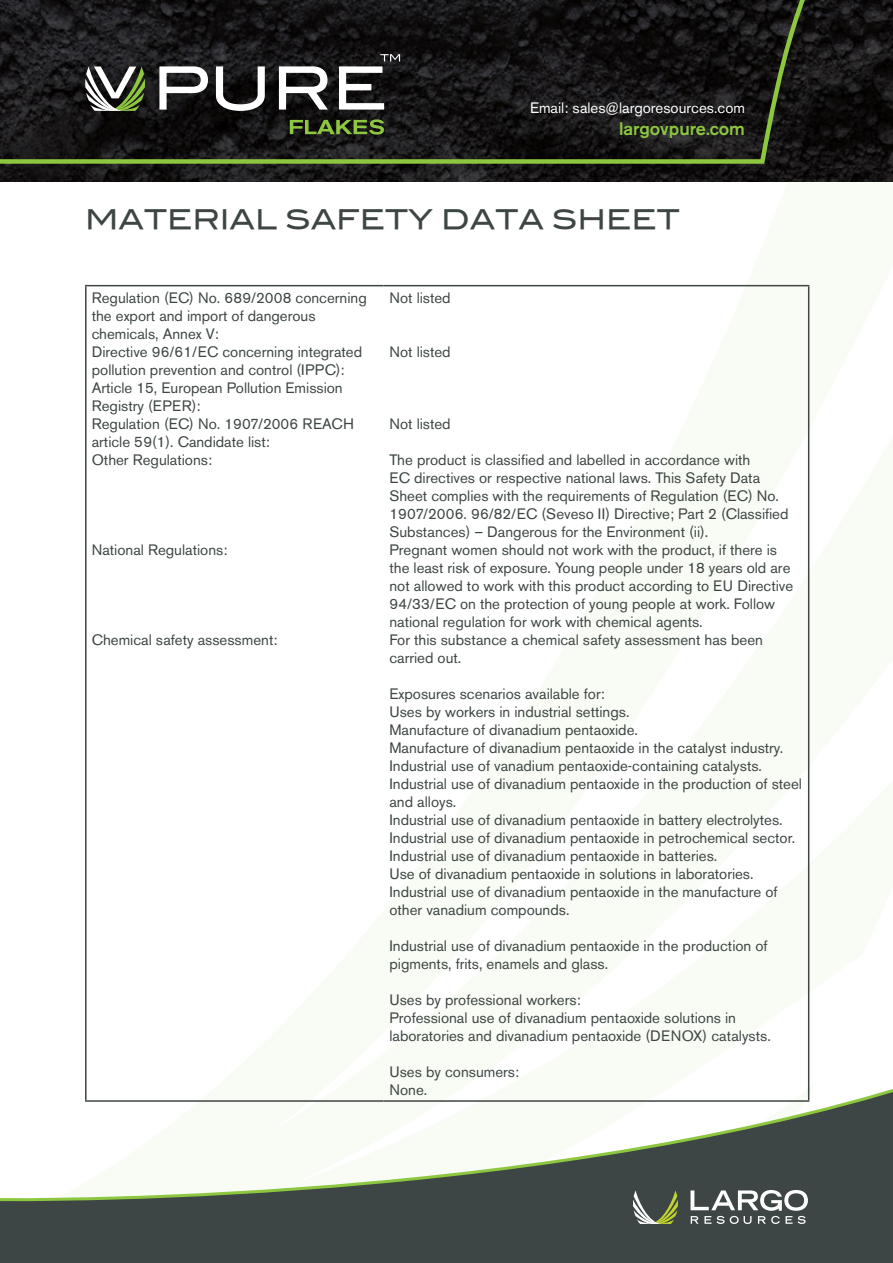
<style>
.page{position:relative;width:893px;height:1263px;background:#fff}
.page>*{position:absolute;margin:0;border:0;box-sizing:border-box;transform-origin:0 0}
.t1{font:27px "Blair Md ITCTT Medium";color:#3d4644}
.t2{font:500 18px "Akzidenz Grotesk BE";color:#8dc63f}
.t3{font:15px/18px "Akzidenz Grotesk BE";color:#3d4644}
.t4{font:15px "Akzidenz Grotesk BE";color:#fff}
</style>
<div class="page">
<svg style="left:0;top:1077px;width:893px;height:186px"></svg>
<img style="left:0;top:167px;width:893px;height:15px">
<svg style="left:0;top:0;width:893px;height:167px;background:#191a17"></svg>
<svg style="left:633px;top:1190px;width:45px;height:34px;background:#6c755c"></svg>
<svg style="left:690px;top:1190px;width:118px;height:34px"></svg>
<svg style="left:85px;top:66px;width:60px;height:45px"></svg>
<svg style="left:159px;top:54px;width:241px;height:57px"></svg>
<svg style="left:290px;top:119px;width:94px;height:16px;background:#475f25"></svg>
<hr style="left:85px;top:285px;width:298px;height:1px;background:#3d4644">
<hr style="left:85px;top:286px;width:2px;height:814px;background:#3d4644">
<hr style="left:383px;top:285px;width:426px;height:1px;background:#3d4644">
<hr style="left:808px;top:286px;width:1px;height:814px;background:#3d4644">
<hr style="left:85px;top:1100px;width:298px;height:2px;background:#3d4644">
<hr style="left:383px;top:1100px;width:426px;height:2px;background:#3d4644">
<p class="t4" style="left:530px;top:99px;width:217px">Email: sales@largoresources.com</p>
<p class="t2" style="left:619px;top:117px;width:127px">largovpure.com</p>
<h1 class="t1" style="left:85px;top:197px;width:596px">MATERIAL SAFETY DATA SHEET</h1>
<p class="t3" style="left:92px;top:289px;width:277px">Regulation (EC) No. 689/2008 concerning the export and import of dangerous chemicals, Annex V:<br>Directive 96/61/EC concerning integrated pollution prevention and control (IPPC):<br>Article 15, European Pollution Emission<br>Registry (EPER):<br>Regulation (EC) No. 1907/2006 REACH article 59(1). Candidate list:<br>Other Regulations:</p>
<p class="t3" style="left:92px;top:541px;width:137px">National Regulations:</p>
<p class="t3" style="left:92px;top:631px;width:187px">Chemical safety assessment:</p>
<p class="t3" style="left:389px;top:289px;width:63px">Not listed</p>
<p class="t3" style="left:389px;top:343px;width:63px">Not listed</p>
<p class="t3" style="left:389px;top:415px;width:63px">Not listed</p>
<p class="t3" style="left:389px;top:451px;width:405px">The product is classified and labelled in accordance with<br>EC directives or respective national laws. This Safety Data Sheet complies with the requirements of Regulation (EC) No.<br>1907/2006. 96/82/EC (Seveso II) Directive; Part 2 (Classified Substances) – Dangerous for the Environment (ii).<br>Pregnant women should not work with the product, if there is the least risk of exposure. Young people under 18 years old are not allowed to work with this product according to EU Directive 94/33/EC on the protection of young people at work. Follow national regulation for work with chemical agents.<br>For this substance a chemical safety assessment has been carried out.</p>
<p class="t3" style="left:389px;top:685px;width:414px">Exposures scenarios available for:<br>Uses by workers in industrial settings.<br>Manufacture of divanadium pentaoxide.<br>Manufacture of divanadium pentaoxide in the catalyst industry.<br>Industrial use of vanadium pentaoxide-containing catalysts.<br>Industrial use of divanadium pentaoxide in the production of steel and alloys.<br>Industrial use of divanadium pentaoxide in battery electrolytes.<br>Industrial use of divanadium pentaoxide in petrochemical sector.<br>Industrial use of divanadium pentaoxide in batteries.<br>Use of divanadium pentaoxide in solutions in laboratories.<br>Industrial use of divanadium pentaoxide in the manufacture of other vanadium compounds.</p>
<p class="t3" style="left:389px;top:937px;width:380px">Industrial use of divanadium pentaoxide in the production of pigments, frits, enamels and glass.</p>
<p class="t3" style="left:389px;top:991px;width:383px">Uses by professional workers:<br>Professional use of divanadium pentaoxide solutions in laboratories and divanadium pentaoxide (DENOX) catalysts.</p>
<p class="t3" style="left:389px;top:1063px;width:131px">Uses by consumers:<br>None.</p>
</div>
